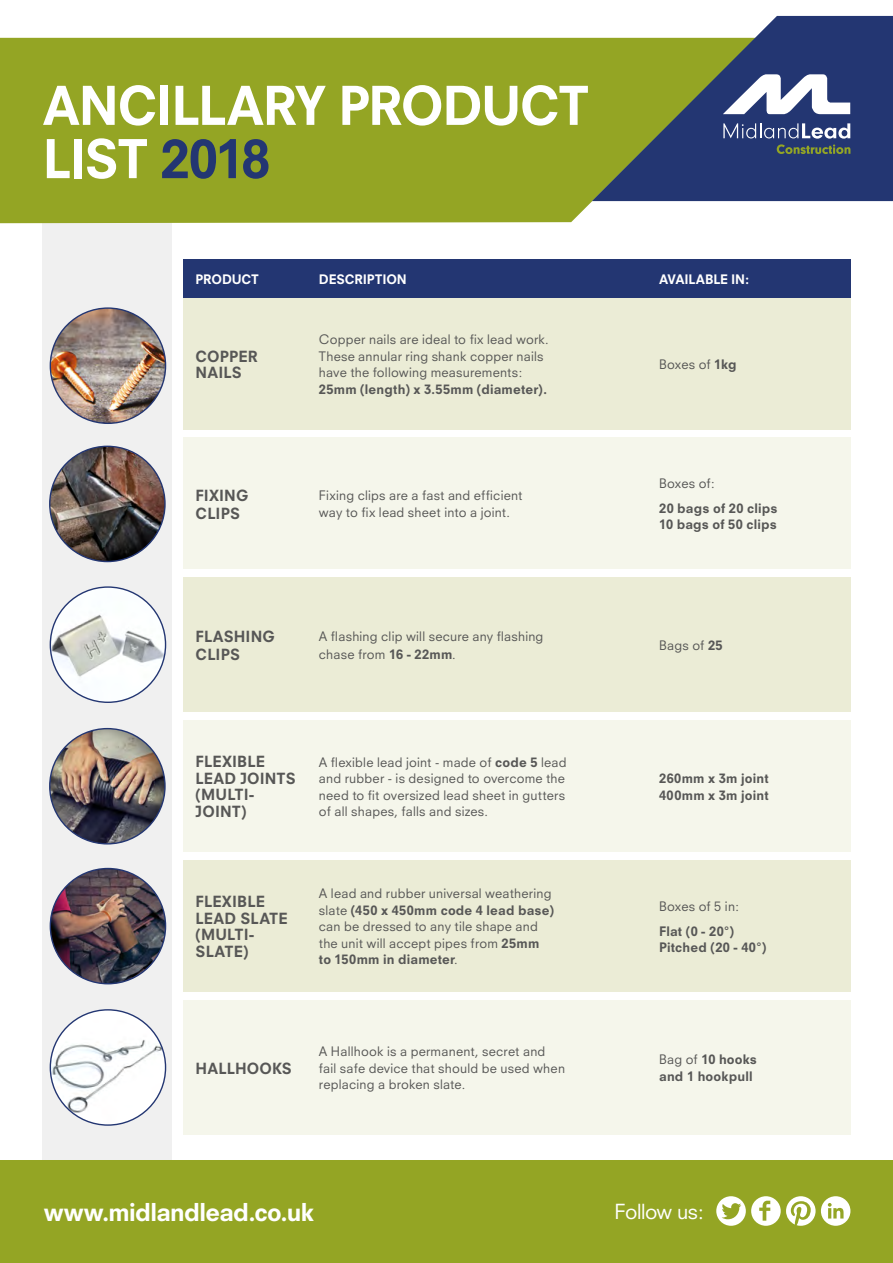
<style>
.page{position:relative;width:893px;height:1263px;background:#fff}
.page>*{position:absolute;margin:0;border:0;box-sizing:border-box;transform-origin:0 0}
.t1{font:800 51.9px/53.2px "Neuzeit S";letter-spacing:-.035em;color:#fff}
.t2{font:800 24px "Neuzeit S";letter-spacing:-.03em;color:#fff}
.t3{font:20.25px "Neuzeit S";letter-spacing:-.025em;color:#fff}
.t4{font:800 15px/16.5px "Neuzeit S";letter-spacing:.01em;color:#575756}
.t5{font:12.75px/16.5px "Neuzeit S";letter-spacing:.015em;color:#575756}
.t6{font:800 12.75px/16.5px "Neuzeit S";letter-spacing:.015em;color:#575756}
.t7{font:800 12.75px "Neuzeit S";letter-spacing:-.01em;color:#fff}
.s1{color:#233672}
.s2{font-weight:800}
.s3{font-weight:400}
</style>
<div class="page">
<div style="left:43px;top:175px;width:129px;height:1071px;background:#f0f0f0"></div>
<div style="left:183px;top:260px;width:667px;height:38px;background:#233672"></div>
<img style="left:50px;top:308px;width:116px;height:115px;border-radius:58px">
<div style="left:183px;top:298px;width:667px;height:132px;background:#ebecd6"></div>
<img style="left:50px;top:729px;width:115px;height:115px;border-radius:58px">
<div style="left:183px;top:720px;width:667px;height:132px;background:#f5f6eb"></div>
<img style="left:50px;top:868px;width:116px;height:116px;border-radius:58px">
<div style="left:183px;top:860px;width:667px;height:132px;background:#ebecd6"></div>
<img style="left:50px;top:446px;width:115px;height:115px;border-radius:58px">
<div style="left:183px;top:437px;width:667px;height:132px;background:#f5f6eb"></div>
<div style="left:0;top:38px;width:756px;height:185px;background:#94a524"></div>
<div style="left:0;top:1161px;width:893px;height:102px;background:#94a524"></div>
<svg style="left:716px;top:1196px;width:134px;height:30px"></svg>
<svg style="left:592px;top:16px;width:301px;height:185px;background:#556667"></svg>
<svg style="left:723px;top:74px;width:127px;height:40px"></svg>
<svg style="left:723px;top:123px;width:127px;height:31px;background:#4c5c80"></svg>
<div style="left:183px;top:577px;width:667px;height:135px;background:#ebecd6"></div>
<img style="left:50px;top:587px;width:116px;height:115px;border-radius:58px">
<div style="left:183px;top:1000px;width:667px;height:135px;background:#f5f6eb"></div>
<img style="left:50px;top:1010px;width:116px;height:115px;border-radius:58px">
<h1 class="t1" style="left:43px;top:79px;width:548px">ANCILLARY PRODUCT<br>LIST <span class="s1">2018</span></h1>
<p class="t7" style="left:196px;top:271px;width:65px">PRODUCT</p>
<p class="t7" style="left:319px;top:271px;width:89px">DESCRIPTION</p>
<p class="t7" style="left:659px;top:271px;width:91px">AVAILABLE IN:</p>
<p class="t4" style="left:196px;top:348px;width:64px">COPPER<br>NAILS</p>
<p class="t4" style="left:196px;top:486px;width:55px;line-height:18px">FIXING<br>CLIPS</p>
<p class="t5" style="left:319px;top:331px;width:231px">Copper nails are ideal to fix lead work.<br>These annular ring shank copper nails have the following measurements:</p>
<p class="t6" style="left:319px;top:381px;width:230px">25mm (length) x 3.55mm (diameter).</p>
<p class="t5" style="left:319px;top:487px;width:205px">Fixing clips are a fast and efficient way to fix lead sheet into a joint.</p>
<p class="t5" style="left:659px;top:356px;width:79px">Boxes of <span class="s2">1kg</span></p>
<p class="t5" style="left:659px;top:475px;width:57px">Boxes of:</p>
<p class="t6" style="left:659px;top:500px;width:120px">20 bags of 20 clips<br>10 bags of 50 clips</p>
<p class="t4" style="left:196px;top:627px;width:81px;line-height:18px">FLASHING<br>CLIPS</p>
<p class="t5" style="left:319px;top:627px;width:226px;line-height:18px">A flashing clip will secure any flashing chase from <span class="s2">16 - 22mm</span>.</p>
<p class="t5" style="left:659px;top:637px;width:65px">Bags of <span class="s2">25</span></p>
<p class="t4" style="left:196px;top:753px;width:102px">FLEXIBLE<br>LEAD JOINTS (MULTI-<br>JOINT)</p>
<p class="t5" style="left:319px;top:753px;width:249px">A flexible lead joint - made of <span class="s2">code 5</span> lead and rubber - is designed to overcome the need to fit oversized lead sheet in gutters of all shapes, falls and sizes.</p>
<p class="t4" style="left:196px;top:893px;width:94px">FLEXIBLE<br>LEAD SLATE (MULTI-<br>SLATE)</p>
<p class="t5" style="left:319px;top:885px;width:237px">A lead and rubber universal weathering slate <span class="s2">(450 x 450mm code 4 lead base) </span>can be dressed to any tile shape and the unit will accept pipes from <span class="s2">25mm to 150mm in diameter</span>.</p>
<p class="t6" style="left:659px;top:770px;width:111px">260mm x 3m joint<br>400mm x 3m joint</p>
<p class="t5" style="left:659px;top:897px;width:82px">Boxes of 5 in:</p>
<p class="t6" style="left:659px;top:922px;width:109px">Flat (0 - 20°)<br>Pitched (20 - 40°)</p>
<p class="t4" style="left:196px;top:1060px;width:98px">HALLHOOKS</p>
<p class="t5" style="left:319px;top:1043px;width:248px">A Hallhook is a permanent, secret and fail safe device that should be used when replacing a broken slate.</p>
<p class="t6" style="left:659px;top:1051px;width:99px"><span class="s3">Bag of</span> 10 hooks and 1 hookpull</p>
<h2 class="t2" style="left:44px;top:1197px;width:272px">www.midlandlead.co.uk</h2>
<h3 class="t3" style="left:614px;top:1199px;width:91px">Follow us:</h3>
</div>
